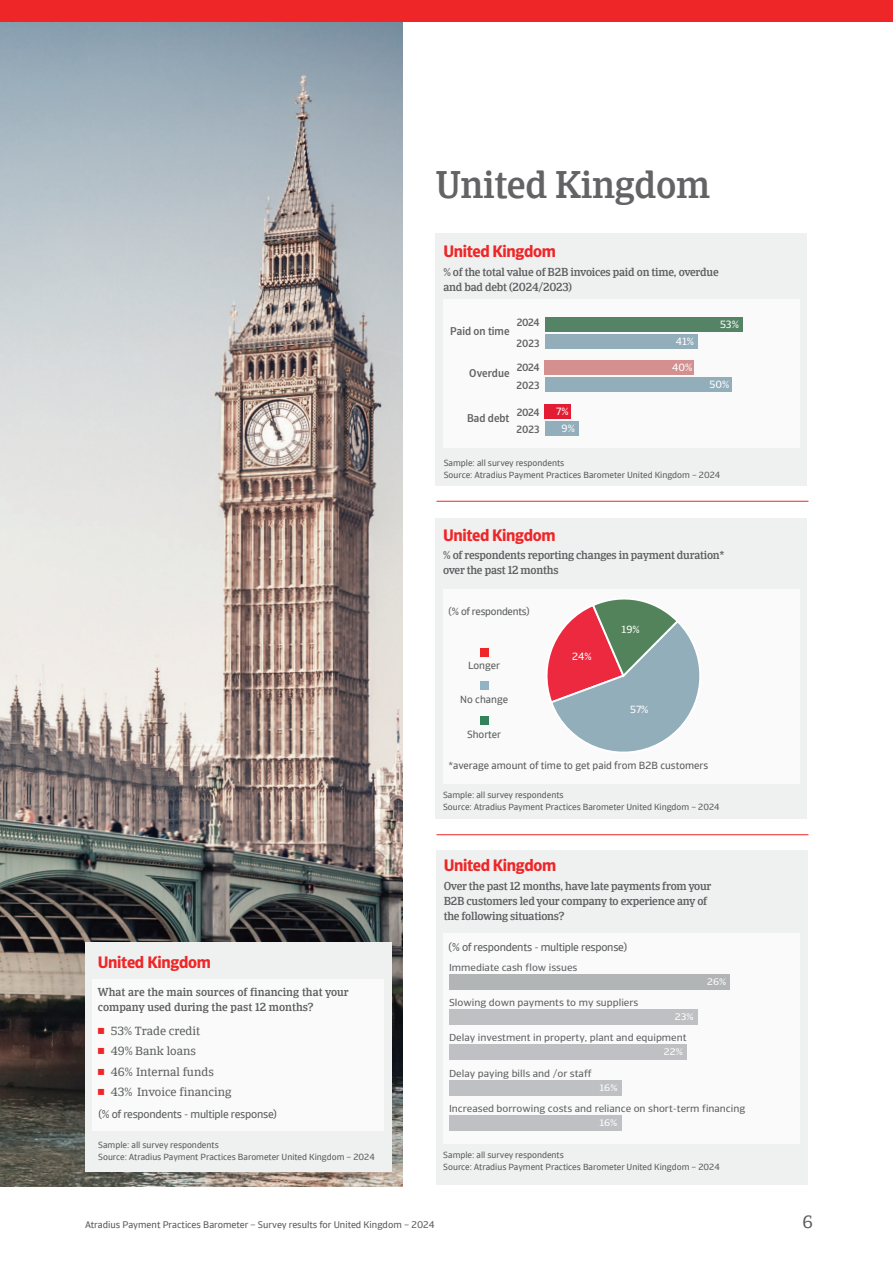
<style>
.page{position:relative;width:893px;height:1263px;background:#fff}
.page>*{position:absolute;margin:0;border:0;box-sizing:border-box;transform-origin:0 0}
.t1{font:500 37.5px "Catalana";letter-spacing:-.01em;color:#636366}
.t2{font:18px "Catalana";color:#5d5e60}
.t3{font:700 16.5px "Catalana Sans";letter-spacing:-.02em;color:#ee2628}
.t4{font:12px/20.5px "Catalana";color:#5d5e60}
.t5{font:500 11.25px/15px "Catalana";letter-spacing:-.02em;color:#5f5e62}
.t6{font:500 11.25px/15px "Catalana";color:#5d5e60}
.t7{font:11.25px "Catalana Sans";letter-spacing:-.02em;color:#5d5e60}
.t8{font:500 11.25px "Catalana Sans";color:#636366}
.t9{font:10.5px "Catalana Sans";color:#5d5e60}
.t10{font:10.5px/17px "Catalana Sans";color:#fff}
.t11{font:500 10.5px/17.5px "Catalana Sans";letter-spacing:-.02em;color:#636366}
.t12{font:10.5px "Catalana Sans";letter-spacing:-.02em;color:#5d5e60}
.t13{font:10.05px "Catalana Sans";color:#636366;scale:1.07 1}
.t14{font:9.75px "Catalana Sans";color:#5d5e60}
.t15{font:9.45px "Catalana Sans";color:#fff;scale:1.1 1}
.t16{font:9px/12px "Catalana Sans";color:#5d5e60}
</style>
<div class="page">
<img style="left:0;top:21px;width:403px;height:1165px">
<div style="left:85px;top:942px;width:306px;height:230px;background:#eff1f0"></div>
<div style="left:0;top:0;width:893px;height:21px;background:#ee2628"></div>
<hr style="left:436px;top:501px;width:372px;height:1px;background:#ee2628">
<hr style="left:436px;top:834px;width:372px;height:1px;background:#ee2628">
<div style="left:435px;top:233px;width:372px;height:253px;background:#eff1f0"></div>
<div style="left:443px;top:300px;width:357px;height:148px;background:#f9faf9"></div>
<div style="left:545px;top:317px;width:197px;height:15px;background:#548465"></div>
<div style="left:545px;top:334px;width:153px;height:15px;background:#92aebb"></div>
<div style="left:545px;top:360px;width:149px;height:15px;background:#d3908f"></div>
<div style="left:545px;top:377px;width:186px;height:15px;background:#92aebb"></div>
<div style="left:545px;top:404px;width:26px;height:15px;background:#e31c33"></div>
<div style="left:545px;top:421px;width:33px;height:15px;background:#92aebb"></div>
<div style="left:436px;top:850px;width:371px;height:335px;background:#eff1f0"></div>
<div style="left:443px;top:933px;width:357px;height:211px;background:#f9faf9"></div>
<div style="left:92px;top:979px;width:292px;height:151px;background:#f9faf9"></div>
<div style="left:449px;top:974px;width:281px;height:15px;background:#b2b5b5"></div>
<div style="left:449px;top:1009px;width:249px;height:16px;background:#bfc0c3"></div>
<div style="left:449px;top:1044px;width:238px;height:16px;background:#bfc0c3"></div>
<div style="left:449px;top:1080px;width:173px;height:15px;background:#bfc0c3"></div>
<div style="left:449px;top:1115px;width:173px;height:16px;background:#bfc0c3"></div>
<div style="left:435px;top:519px;width:372px;height:300px;background:#eff1f0"></div>
<div style="left:443px;top:589px;width:357px;height:194px;background:#f9faf9"></div>
<div style="left:480px;top:648px;width:8px;height:8px;background:#ee2628"></div>
<div style="left:480px;top:716px;width:9px;height:8px;background:#34825b"></div>
<svg style="left:547px;top:599px;width:153px;height:153px"></svg>
<div style="left:480px;top:682px;width:9px;height:8px;background:#92b4c2"></div>
<h1 class="t1" style="left:435px;top:161px;width:276px">United Kingdom</h1>
<h3 class="t3" style="left:443px;top:245px;width:114px">United Kingdom</h3>
<p class="t5" style="left:443px;top:265px;width:277px">% of the total value of B2B invoices paid on time, overdue and bad debt (2024/2023)</p>
<p class="t8" style="left:450px;top:327px;width:61px">Paid on time</p>
<p class="t11" style="left:516px;top:312px;width:25px;line-height:21px">2024<br>2023</p>
<p class="t8" style="left:469px;top:369px;width:42px">Overdue</p>
<p class="t11" style="left:516px;top:360px;width:25px">2024<br>2023</p>
<p class="t8" style="left:467px;top:414px;width:44px">Bad debt</p>
<p class="t11" style="left:516px;top:404px;width:25px">2024<br>2023</p>
<p class="t10" style="left:562px;top:403px;width:15px;text-indent:-6px">7%<br>9%</p>
<p class="t10" style="left:676px;top:333px;width:20px">41%</p>
<p class="t10" style="left:672px;top:359px;width:22px">40%</p>
<p class="t10" style="left:720px;top:316px;width:20px">53%</p>
<p class="t10" style="left:709px;top:376px;width:21px">50%</p>
<p class="t16" style="left:444px;top:457px;width:278px">Sample: all survey respondents<br>Source: Atradius Payment Practices Barometer United Kingdom – 2024</p>
<h3 class="t3" style="left:443px;top:529px;width:114px">United Kingdom</h3>
<p class="t5" style="left:443px;top:548px;width:283px">% of respondents reporting changes in payment duration* over the past 12 months</p>
<p class="t12" style="left:449px;top:605px;width:82px">(% of respondents)</p>
<p class="t9" style="left:468px;top:659px;width:33px">Longer</p>
<p class="t9" style="left:460px;top:693px;width:49px">No change</p>
<p class="t9" style="left:467px;top:727px;width:36px">Shorter</p>
<p class="t10" style="left:572px;top:647px;width:21px">24%</p>
<p class="t10" style="left:621px;top:621px;width:20px">19%</p>
<p class="t10" style="left:630px;top:700px;width:20px">57%</p>
<p class="t9" style="left:449px;top:758px;width:261px">*average amount of time to get paid from B2B customers</p>
<p class="t16" style="left:443px;top:789px;width:278px">Sample: all survey respondents<br>Source: Atradius Payment Practices Barometer United Kingdom – 2024</p>
<h3 class="t3" style="left:98px;top:956px;width:114px">United Kingdom</h3>
<p class="t6" style="left:98px;top:985px;width:252px">What are the main sources of financing that your company used during the past 12 months?</p>
<h3 class="t4" style="left:111px;top:1020px;width:122px">53% Trade credit<br>49% Bank loans<br>46% Internal funds<br>43% Invoice financing</h3>
<p class="t7" style="left:98px;top:1107px;width:180px">(% of respondents - multiple response)</p>
<p class="t16" style="left:98px;top:1139px;width:278px">Sample: all survey respondents<br>Source: Atradius Payment Practices Barometer United Kingdom – 2024</p>
<h3 class="t3" style="left:444px;top:859px;width:114px">United Kingdom</h3>
<p class="t5" style="left:444px;top:878px;width:269px">Over the past 12 months, have late payments from your<br>B2B customers led your company to experience any of the following situations?</p>
<p class="t7" style="left:449px;top:940px;width:180px">(% of respondents - multiple response)</p>
<p class="t13" style="left:449px;top:961px;width:122px">Immediate cash flow issues</p>
<p class="t13" style="left:449px;top:996px;width:178px">Slowing down payments to my suppliers</p>
<p class="t13" style="left:449px;top:1032px;width:223px">Delay investment in property, plant and equipment</p>
<p class="t13" style="left:449px;top:1067px;width:135px">Delay paying bills and /or staff</p>
<p class="t13" style="left:449px;top:1103px;width:278px">Increased borrowing costs and reliance on short-term financing</p>
<p class="t15" style="left:707px;top:975px;width:19px">26%</p>
<p class="t15" style="left:675px;top:1011px;width:19px">23%</p>
<p class="t15" style="left:664px;top:1046px;width:19px">22%</p>
<p class="t15" style="left:599px;top:1082px;width:18px">16%</p>
<p class="t15" style="left:599px;top:1117px;width:18px">16%</p>
<p class="t16" style="left:443px;top:1148px;width:278px">Sample: all survey respondents<br>Source: Atradius Payment Practices Barometer United Kingdom – 2024</p>
<p class="t14" style="left:85px;top:1218px;width:351px">Atradius Payment Practices Barometer – Survey results for United Kingdom – 2024</p>
<h2 class="t2" style="left:803px;top:1210px;width:12px">6</h2>
</div>
